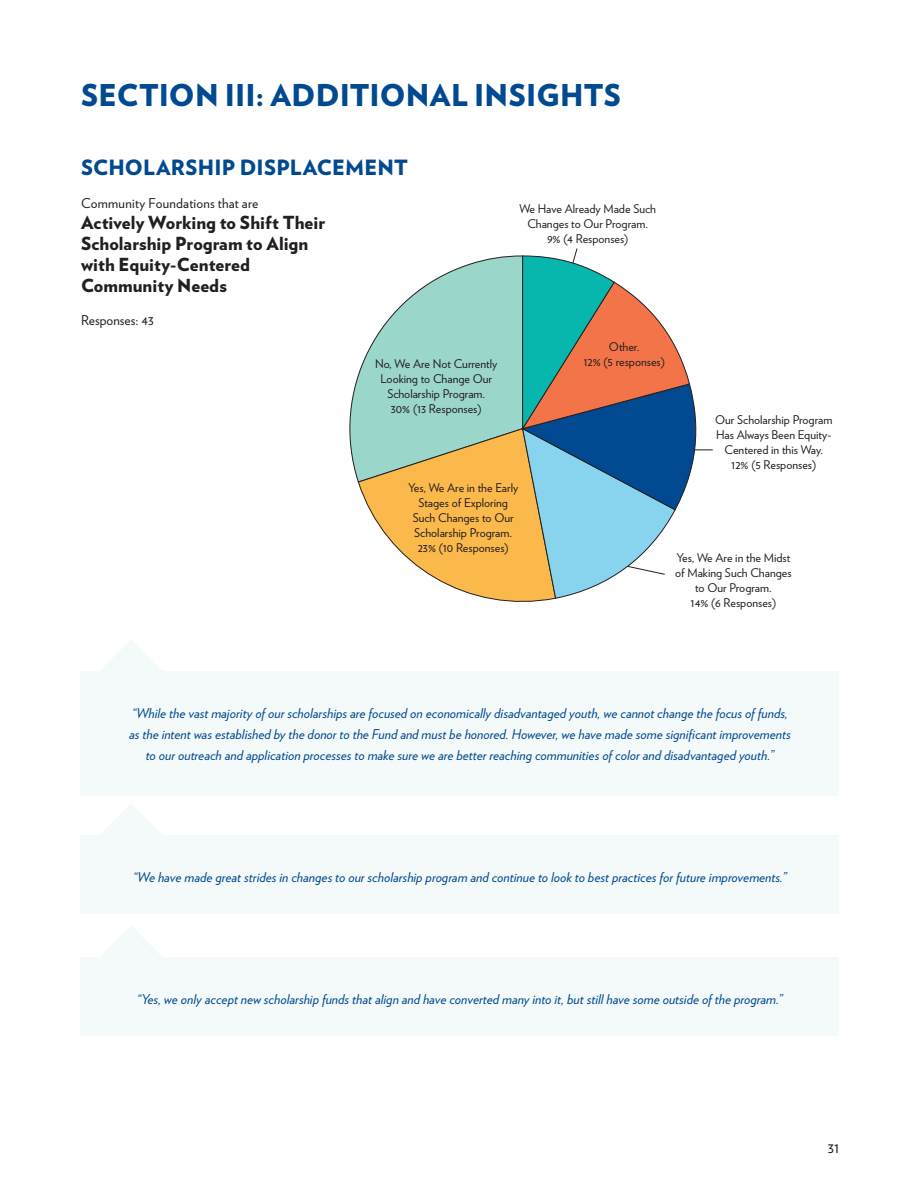
<style>
.page{position:relative;width:918px;height:1188px;background:#fff}
.page>*{position:absolute;margin:0;border:0;box-sizing:border-box;transform-origin:0 0}
.t1{font:900 30px "Verlag";letter-spacing:.005em;color:#014990}
.t2{font:900 21px "Verlag";letter-spacing:.01em;color:#014990}
.t3{font:900 18px/21px "Verlag";letter-spacing:.005em;color:#231f20}
.t4{font:15px "Verlag";color:#231f20}
.t5{font:italic 13.5px/21px "Verlag";color:#014990;text-align:center}
.t6{font:13.5px "Verlag";letter-spacing:.015em;color:#231f20}
.t7{font:12px/15px "Verlag";color:#231f20;text-align:center}
</style>
<div class="page">
<svg style="left:349px;top:378px;width:8px;height:101px"></svg>
<svg style="left:357px;top:248px;width:356px;height:354px"></svg>
<div style="left:81px;top:671px;width:758px;height:124px;background:#f3faf9"></div>
<div style="left:81px;top:835px;width:758px;height:78px;background:#f3faf9"></div>
<div style="left:81px;top:958px;width:758px;height:78px;background:#f3faf9"></div>
<svg style="left:101px;top:640px;width:61px;height:31px"></svg>
<svg style="left:100px;top:804px;width:62px;height:31px"></svg>
<svg style="left:99px;top:926px;width:64px;height:32px"></svg>
<p class="t1" style="left:81px;top:70px;width:541px">SECTION III: ADDITIONAL INSIGHTS</p>
<p class="t2" style="left:81px;top:150px;width:329px">SCHOLARSHIP DISPLACEMENT</p>
<p class="t6" style="left:81px;top:193px;width:179px">Community Foundations that are</p>
<p class="t3" style="left:81px;top:211px;width:246px">Actively Working to Shift Their<br>Scholarship Program to Align</p>
<p class="t3" style="left:81px;top:253px;width:171px">with Equity-Centered<br>Community Needs</p>
<p class="t6" style="left:81px;top:310px;width:74px">Responses: 43</p>
<p class="t7" style="left:375px;top:356px;width:124px">No, We Are Not Currently<br>Looking to Change Our<br>Scholarship Program.</p>
<p class="t7" style="left:391px;top:401px;width:92px">30% (13 Responses)</p>
<p class="t7" style="left:519px;top:201px;width:138px">We Have Already Made Such<br>Changes to Our Program.</p>
<p class="t7" style="left:547px;top:231px;width:83px">9% (4 Responses)</p>
<p class="t7" style="left:609px;top:338px;width:32px">Other.</p>
<p class="t7" style="left:583px;top:353px;width:83px">12% (5 responses)</p>
<p class="t7" style="left:408px;top:480px;width:112px">Yes, We Are in the Early<br>Stages of Exploring<br>Such Changes to Our<br>Scholarship Program.</p>
<p class="t7" style="left:418px;top:540px;width:92px">23% (10 Responses)</p>
<p class="t7" style="left:715px;top:412px;width:119px">Our Scholarship Program<br>Has Always Been Equity-<br>Centered in this Way.</p>
<p class="t7" style="left:731px;top:457px;width:86px">12% (5 Responses)</p>
<p class="t7" style="left:675px;top:549px;width:118px">Yes, We Are in the Midst of Making Such Changes to Our Program.</p>
<p class="t7" style="left:691px;top:594px;width:87px">14% (6 Responses)</p>
<p class="t5" style="left:129px;top:702px;width:663px">“While the vast majority of our scholarships are focused on economically disadvantaged youth, we cannot change the focus of funds, as the intent was established by the donor to the Fund and must be honored. However, we have made some significant improvements to our outreach and application processes to make sure we are better reaching communities of color and disadvantaged youth.”</p>
<p class="t5" style="left:133px;top:865px;width:655px">“We have made great strides in changes to our scholarship program and continue to look to best practices for future improvements.”</p>
<p class="t5" style="left:137px;top:988px;width:647px">“Yes, we only accept new scholarship funds that align and have converted many into it, but still have some outside of the program.”</p>
<p class="t4" style="left:828px;top:1136px;width:13px">31</p>
</div>
